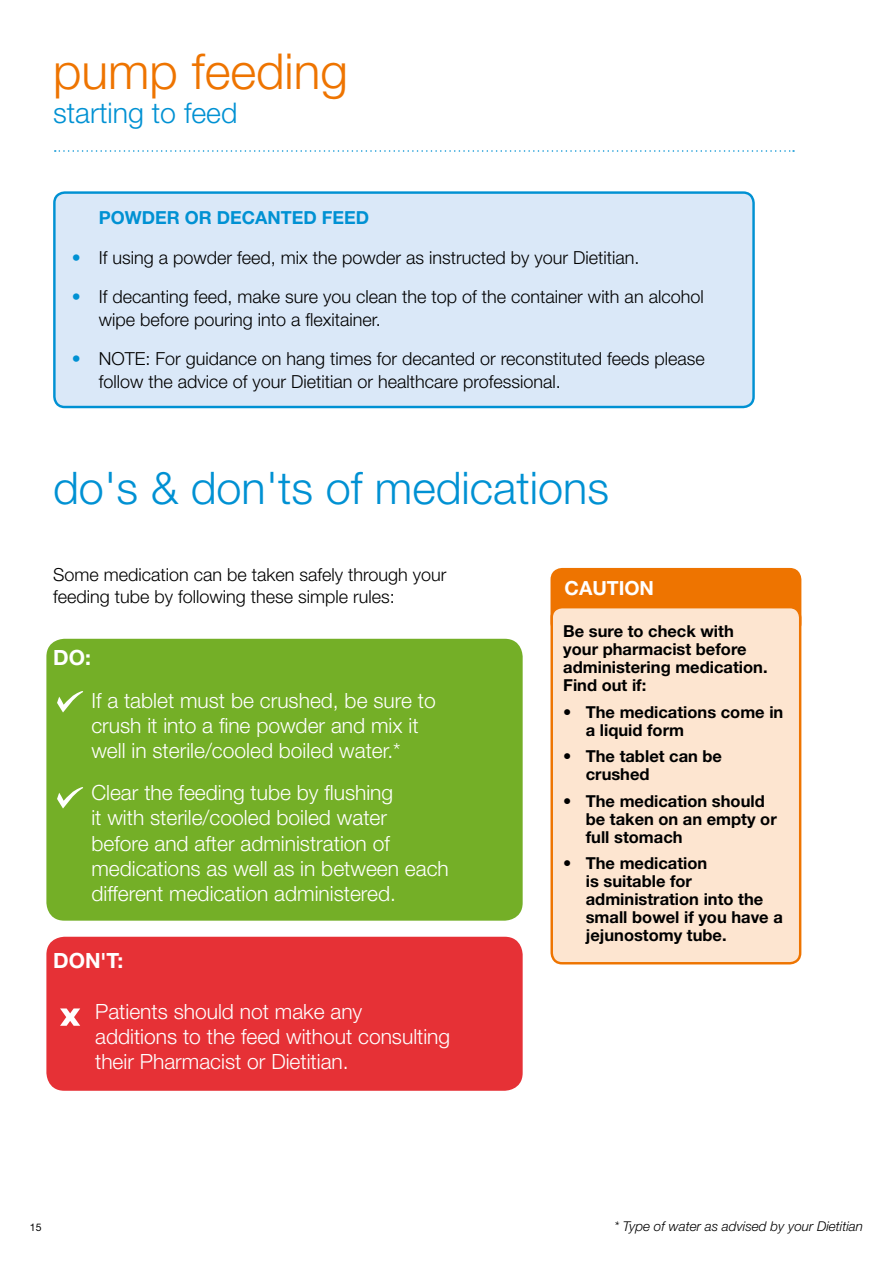
<style>
.page{position:relative;width:893px;height:1263px;background:#fff}
.page>*{position:absolute;margin:0;border:0;box-sizing:border-box;transform-origin:0 0}
.t1{font:300 49.65px "Helvetica Neue LT Std";color:#ee7400}
.t2{font:300 45px "Helvetica Neue LT Std";color:#0091d3}
.main_header{font:300 28.5px "Helvetica Neue LT Std";color:#0091d3}
.firstparagraph{font:300 21px/25.2px "Helvetica Neue LT Std";color:#fff}
.body{font:300 21px/25.2px "Helvetica Neue LT Std";color:#fff}
.QA{font:700 21px "Helvetica Neue LT Std";color:#fff}
.t3{font:700 19.5px "Helvetica Neue LT Std";color:#fff}
.firstparagraph-2{font:300 18px/22.5px "Helvetica Neue LT Std";color:#000}
.subhead{font:700 18px "Helvetica Neue LT Std";color:#0091d3}
.boxoutRed{font:700 16.5px/18px "Helvetica Neue LT Std";color:#000}
.italic{font:italic 300 13.5px "Helvetica Neue LT Std";color:#000}
.t4{font:10.5px "Helvetica Neue LT Std";color:#000}
.s1{color:#0091d3}
</style>
<div class="page">
<svg style="left:55px;top:150px;width:739px;height:2px"></svg>
<div style="left:54px;top:193px;width:700px;height:214px;background:#dae8f8;border-radius:10px"></div>
<div style="left:53px;top:191px;width:702px;height:217px;border:2px solid #0091d3;border-radius:10px"></div>
<div style="left:46px;top:639px;width:477px;height:282px;background:#74af27;border-radius:18px"></div>
<div style="left:46px;top:937px;width:477px;height:154px;background:#e63136;border-radius:18px"></div>
<div style="left:552px;top:569px;width:248px;height:65px;background:#ee7400;border-radius:10px"></div>
<div style="left:550px;top:568px;width:251px;height:67px;border:2px solid #ee7400;border-radius:10px"></div>
<div style="left:552px;top:607px;width:248px;height:356px;background:#fde5d0;border-radius:10px"></div>
<div style="left:550px;top:606px;width:251px;height:358px;border:2px solid #ee7400;border-radius:10px"></div>
<svg style="left:60px;top:1008px;width:20px;height:18px"></svg>
<svg style="left:57px;top:691px;width:26px;height:21px"></svg>
<svg style="left:57px;top:787px;width:26px;height:21px"></svg>
<p class="t1" style="left:53px;top:41px;width:296px">pump feeding</p>
<p class="main_header" style="left:53px;top:95px;width:186px">starting to feed</p>
<p class="subhead" style="left:99px;top:206px;width:272px">POWDER OR DECANTED FEED</p>
<p class="firstparagraph-2" style="left:72px;top:246px;width:569px"><span class="s1">•</span> If using a powder feed, mix the powder as instructed by your Dietitian.</p>
<p class="firstparagraph-2" style="left:99px;top:285px;width:606px;text-indent:-27px"><span class="s1">•</span> If decanting feed, make sure you clean the top of the container with an alcohol wipe before pouring into a flexitainer.</p>
<p class="firstparagraph-2" style="left:99px;top:347px;width:607px;text-indent:-27px"><span class="s1">•</span> NOTE: For guidance on hang times for decanted or reconstituted feeds please follow the advice of your Dietitian or healthcare professional.</p>
<p class="t2" style="left:53px;top:461px;width:557px">do's &amp; don'ts of medications</p>
<p class="firstparagraph-2" style="left:53px;top:563px;width:395px">Some medication can be taken safely through your feeding tube by following these simple rules:</p>
<p class="QA" style="left:53px;top:645px;width:39px">DO:</p>
<p class="firstparagraph" style="left:91px;top:687px;width:346px">If a tablet must be crushed, be sure to crush it into a fine powder and mix it well in sterile/cooled boiled water.*</p>
<p class="firstparagraph" style="left:91px;top:780px;width:359px">Clear the feeding tube by flushing<br>it with sterile/cooled boiled water before and after administration of medications as well as in between each different medication administered.</p>
<p class="QA" style="left:53px;top:948px;width:72px">DON'T:</p>
<p class="body" style="left:95px;top:998px;width:357px">Patients should not make any<br>additions to the feed without consulting their Pharmacist or Dietitian.</p>
<p class="t3" style="left:565px;top:576px;width:91px">CAUTION</p>
<p class="boxoutRed" style="left:563px;top:622px;width:206px">Be sure to check with your pharmacist before administering medication.<br>Find out if:</p>
<p class="boxoutRed" style="left:586px;top:702px;width:199px;text-indent:-22px">• The medications come in a liquid form</p>
<p class="boxoutRed" style="left:586px;top:747px;width:138px;text-indent:-22px">• The tablet can be crushed</p>
<p class="boxoutRed" style="left:586px;top:791px;width:192px;text-indent:-22px">• The medication should be taken on an empty or full stomach</p>
<p class="boxoutRed" style="left:586px;top:854px;width:199px;text-indent:-22px">• The medication<br>is suitable for administration into the small bowel if you have a jejunostomy tube.</p>
<p class="t4" style="left:30px;top:1220px;width:13px">15</p>
<p class="italic" style="left:614px;top:1218px;width:250px">* Type of water as advised by your Dietitian</p>
</div>
